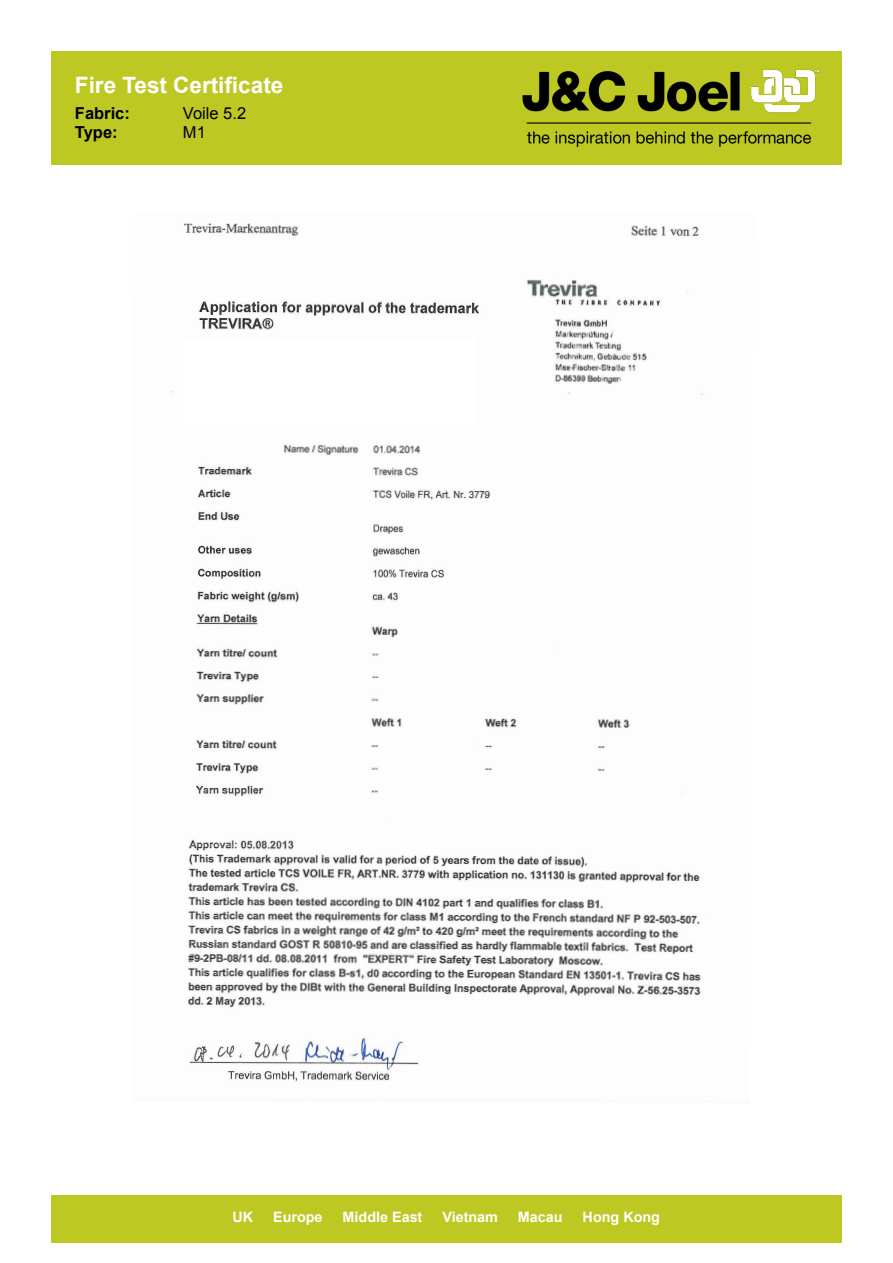
<style>
.page{position:relative;width:893px;height:1263px;background:#fff}
.page>*{position:absolute;margin:0;border:0;box-sizing:border-box;transform-origin:0 0}
.t1{font:700 22.5px "Arial";color:#fff}
.t2{font:700 16.5px "Arial";color:#000}
.t3{font:16.5px "Arial";color:#000}
.t4{font:700 14.4px "Arial";color:#fff}
</style>
<div class="page">
<div style="left:51px;top:51px;width:791px;height:113px;background:#bdc922"></div>
<img style="left:522px;top:69px;width:298px;height:78px">
<div style="left:51px;top:1195px;width:791px;height:48px;background:#bdc922"></div>
<img style="left:171px;top:223px;width:532px;height:859px">
<div style="left:183px;top:338px;width:293px;height:85px;background:#fff"></div>
<h1 class="t1" style="left:75px;top:70px;width:210px">Fire Test Certificate</h1>
<p class="t2" style="left:75px;top:103px;width:57px">Fabric:</p>
<p class="t3" style="left:183px;top:103px;width:65px">Voile 5.2</p>
<p class="t2" style="left:75px;top:122px;width:44px">Type:</p>
<p class="t3" style="left:183px;top:122px;width:24px">M1</p>
<p class="t4" style="left:232px;top:1208px;width:22px">UK</p>
<p class="t4" style="left:273px;top:1208px;width:51px">Europe</p>
<p class="t4" style="left:343px;top:1208px;width:81px">Middle East</p>
<p class="t4" style="left:442px;top:1208px;width:57px">Vietnam</p>
<p class="t4" style="left:518px;top:1208px;width:46px">Macau</p>
<p class="t4" style="left:583px;top:1208px;width:79px">Hong Kong</p>
</div>
